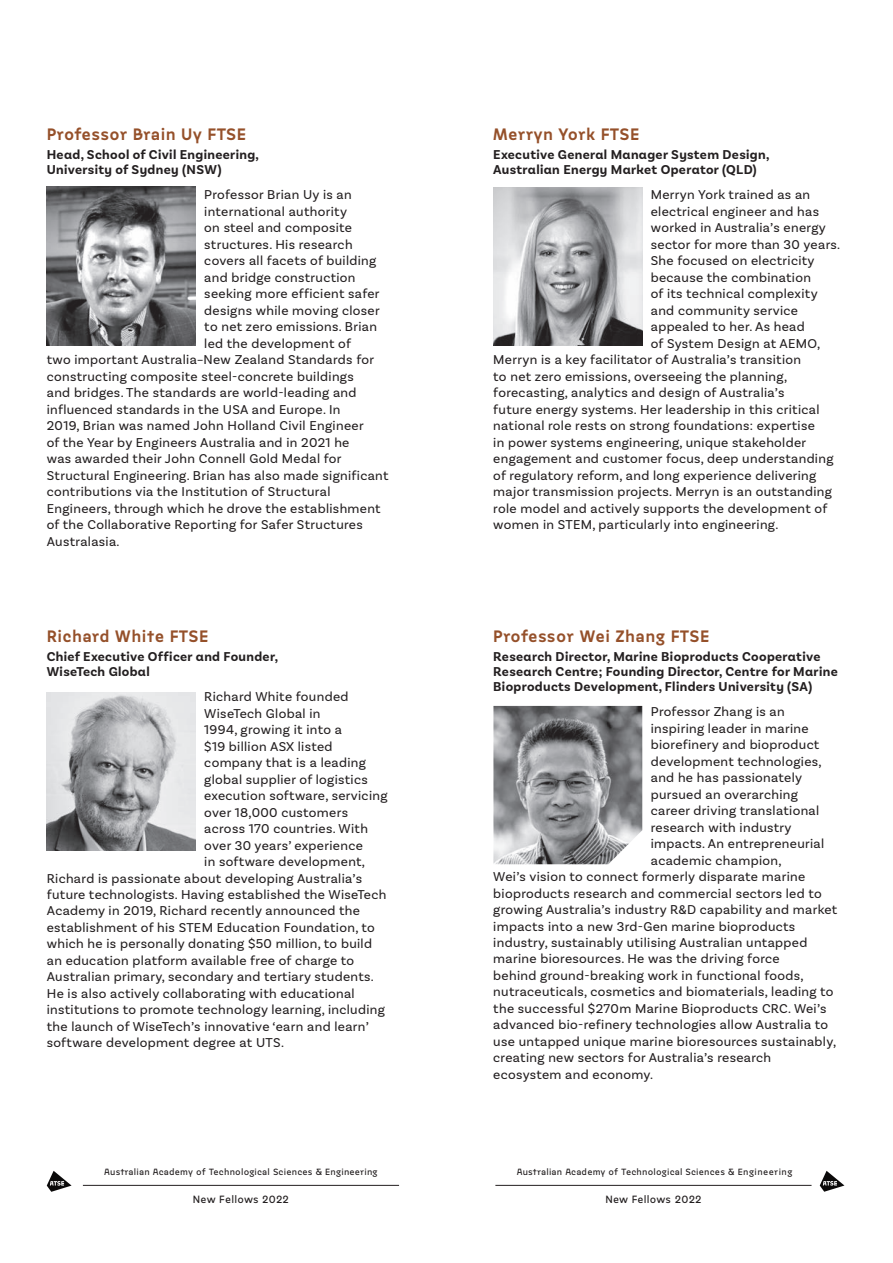
<style>
.page{position:relative;width:893px;height:1263px;background:#fff}
.page>*{position:absolute;margin:0;border:0;box-sizing:border-box;transform-origin:0 0}
.t1{font:600 16.5px "Jaroslav";letter-spacing:.005em;color:#95502a}
.t2{font:600 16.5px "Jaroslav";letter-spacing:.025em;color:#95502a}
.t3{font:13.5px "Basic Sans";letter-spacing:.025em;color:#231f20}
.t4{font:700 13.5px/15px "Basic Sans Alt";letter-spacing:.025em;color:#231f20}
.t5{font:500 10.5px "Jaroslav";letter-spacing:.025em;color:#231f20}
.t6{font:500 9px "Jaroslav";letter-spacing:.025em;color:#231f20}
</style>
<div class="page">
<img style="left:47px;top:692px;width:149px;height:158px">
<img style="left:47px;top:187px;width:149px;height:158px">
<img style="left:493px;top:187px;width:149px;height:158px">
<img style="left:493px;top:706px;width:149px;height:158px">
<svg style="left:820px;top:1171px;width:24px;height:21px"></svg>
<hr style="left:495px;top:1185px;width:316px;height:1px;background:#231f20">
<hr style="left:83px;top:1185px;width:316px;height:1px;background:#231f20">
<svg style="left:47px;top:1171px;width:25px;height:21px"></svg>
<p class="t1" style="left:47px;top:124px;width:201px">Professor Brain Uy FTSE</p>
<p class="t4" style="left:47px;top:147px;width:214px">Head, School of Civil Engineering,<br>University of Sydney (NSW)</p>
<p class="t3" style="left:204px;top:187px;width:149px">Professor Brian Uy is an</p>
<p class="t3" style="left:204px;top:203px;width:144px">international authority</p>
<p class="t3" style="left:204px;top:220px;width:149px">on steel and composite</p>
<p class="t3" style="left:204px;top:236px;width:150px">structures. His research</p>
<p class="t3" style="left:204px;top:253px;width:174px">covers all facets of building</p>
<p class="t3" style="left:204px;top:269px;width:153px">and bridge construction</p>
<p class="t3" style="left:204px;top:286px;width:177px">seeking more efficient safer</p>
<p class="t3" style="left:204px;top:302px;width:177px">designs while moving closer</p>
<p class="t3" style="left:204px;top:319px;width:174px">to net zero emissions. Brian</p>
<p class="t3" style="left:204px;top:335px;width:148px">led the development of</p>
<p class="t3" style="left:47px;top:352px;width:329px">two important Australia–New Zealand Standards for</p>
<p class="t3" style="left:47px;top:368px;width:308px">constructing composite steel-concrete buildings</p>
<p class="t3" style="left:47px;top:385px;width:311px">and bridges. The standards are world-leading and</p>
<p class="t3" style="left:47px;top:401px;width:295px">influenced standards in the USA and Europe. In</p>
<p class="t3" style="left:47px;top:418px;width:318px">2019, Brian was named John Holland Civil Engineer</p>
<p class="t3" style="left:47px;top:434px;width:304px">of the Year by Engineers Australia and in 2021 he</p>
<p class="t3" style="left:47px;top:451px;width:296px">was awarded their John Connell Gold Medal for</p>
<p class="t3" style="left:47px;top:467px;width:343px">Structural Engineering. Brian has also made significant</p>
<p class="t3" style="left:47px;top:484px;width:285px">contributions via the Institution of Structural</p>
<p class="t3" style="left:47px;top:500px;width:335px">Engineers, through which he drove the establishment</p>
<p class="t3" style="left:47px;top:517px;width:318px">of the Collaborative Reporting for Safer Structures</p>
<p class="t3" style="left:47px;top:533px;width:74px">Australasia.</p>
<p class="t2" style="left:47px;top:626px;width:163px">Richard White FTSE</p>
<p class="t4" style="left:47px;top:649px;width:233px">Chief Executive Officer and Founder,<br>WiseTech Global</p>
<p class="t3" style="left:204px;top:688px;width:146px">Richard White founded</p>
<p class="t3" style="left:204px;top:705px;width:118px">WiseTech Global in</p>
<p class="t3" style="left:204px;top:721px;width:139px">1994, growing it into a</p>
<p class="t3" style="left:204px;top:738px;width:130px">$19 billion ASX listed</p>
<p class="t3" style="left:204px;top:754px;width:163px">company that is a leading</p>
<p class="t3" style="left:204px;top:771px;width:165px">global supplier of logistics</p>
<p class="t3" style="left:204px;top:787px;width:185px">execution software, servicing</p>
<p class="t3" style="left:204px;top:804px;width:145px">over 18,000 customers</p>
<p class="t3" style="left:204px;top:820px;width:165px">across 170 countries. With</p>
<p class="t3" style="left:204px;top:837px;width:160px">over 30 years’ experience</p>
<p class="t3" style="left:204px;top:853px;width:162px">in software development,</p>
<p class="t3" style="left:47px;top:870px;width:317px">Richard is passionate about developing Australia’s</p>
<p class="t3" style="left:47px;top:886px;width:341px">future technologists. Having established the WiseTech</p>
<p class="t3" style="left:47px;top:903px;width:315px">Academy in 2019, Richard recently announced the</p>
<p class="t3" style="left:47px;top:919px;width:330px">establishment of his STEM Education Foundation, to</p>
<p class="t3" style="left:47px;top:936px;width:327px">which he is personally donating $50 million, to build</p>
<p class="t3" style="left:47px;top:952px;width:309px">an education platform available free of charge to</p>
<p class="t3" style="left:47px;top:969px;width:329px">Australian primary, secondary and tertiary students.</p>
<p class="t3" style="left:47px;top:985px;width:309px">He is also actively collaborating with educational</p>
<p class="t3" style="left:47px;top:1002px;width:340px">institutions to promote technology learning, including</p>
<p class="t3" style="left:47px;top:1018px;width:323px">the launch of WiseTech’s innovative ‘earn and learn’</p>
<p class="t3" style="left:47px;top:1035px;width:239px">software development degree at UTS.</p>
<p class="t6" style="left:104px;top:1166px;width:275px">Australian Academy of Technological Sciences &amp; Engineering</p>
<p class="t5" style="left:193px;top:1193px;width:98px">New Fellows 2022</p>
<p class="t1" style="left:493px;top:124px;width:148px">Merryn York FTSE</p>
<p class="t4" style="left:493px;top:147px;width:278px">Executive General Manager System Design,<br>Australian Energy Market Operator (QLD)</p>
<p class="t3" style="left:651px;top:187px;width:161px">Merryn York trained as an</p>
<p class="t3" style="left:651px;top:203px;width:170px">electrical engineer and has</p>
<p class="t3" style="left:651px;top:220px;width:177px">worked in Australia’s energy</p>
<p class="t3" style="left:651px;top:236px;width:191px">sector for more than 30 years.</p>
<p class="t3" style="left:651px;top:253px;width:165px">She focused on electricity</p>
<p class="t3" style="left:651px;top:269px;width:162px">because the combination</p>
<p class="t3" style="left:651px;top:286px;width:168px">of its technical complexity</p>
<p class="t3" style="left:651px;top:302px;width:149px">and community service</p>
<p class="t3" style="left:651px;top:319px;width:155px">appealed to her. As head</p>
<p class="t3" style="left:651px;top:335px;width:171px">of System Design at AEMO,</p>
<p class="t3" style="left:493px;top:352px;width:309px">Merryn is a key facilitator of Australia’s transition</p>
<p class="t3" style="left:493px;top:368px;width:295px">to net zero emissions, overseeing the planning,</p>
<p class="t3" style="left:493px;top:385px;width:293px">forecasting, analytics and design of Australia’s</p>
<p class="t3" style="left:493px;top:401px;width:328px">future energy systems. Her leadership in this critical</p>
<p class="t3" style="left:493px;top:418px;width:323px">national role rests on strong foundations: expertise</p>
<p class="t3" style="left:493px;top:434px;width:314px">in power systems engineering, unique stakeholder</p>
<p class="t3" style="left:493px;top:451px;width:342px">engagement and customer focus, deep understanding</p>
<p class="t3" style="left:493px;top:467px;width:325px">of regulatory reform, and long experience delivering</p>
<p class="t3" style="left:493px;top:484px;width:340px">major transmission projects. Merryn is an outstanding</p>
<p class="t3" style="left:493px;top:500px;width:336px">role model and actively supports the development of</p>
<p class="t3" style="left:493px;top:517px;width:287px">women in STEM, particularly into engineering.</p>
<p class="t1" style="left:493px;top:626px;width:218px">Professor Wei Zhang FTSE</p>
<p class="t4" style="left:493px;top:649px;width:346px">Research Director, Marine Bioproducts Cooperative<br>Research Centre; Founding Director, Centre for Marine<br>Bioproducts Development, Flinders University (SA)</p>
<p class="t3" style="left:651px;top:703px;width:135px">Professor Zhang is an</p>
<p class="t3" style="left:651px;top:720px;width:159px">inspiring leader in marine</p>
<p class="t3" style="left:651px;top:736px;width:170px">biorefinery and bioproduct</p>
<p class="t3" style="left:651px;top:753px;width:172px">development technologies,</p>
<p class="t3" style="left:651px;top:769px;width:153px">and he has passionately</p>
<p class="t3" style="left:651px;top:786px;width:149px">pursued an overarching</p>
<p class="t3" style="left:651px;top:802px;width:170px">career driving translational</p>
<p class="t3" style="left:651px;top:819px;width:142px">research with industry</p>
<p class="t3" style="left:651px;top:835px;width:175px">impacts. An entrepreneurial</p>
<p class="t3" style="left:651px;top:852px;width:132px">academic champion,</p>
<p class="t3" style="left:493px;top:868px;width:313px">Wei’s vision to connect formerly disparate marine</p>
<p class="t3" style="left:493px;top:885px;width:330px">bioproducts research and commercial sectors led to</p>
<p class="t3" style="left:493px;top:901px;width:346px">growing Australia’s industry R&amp;D capability and market</p>
<p class="t3" style="left:493px;top:918px;width:303px">impacts into a new 3rd-Gen marine bioproducts</p>
<p class="t3" style="left:493px;top:934px;width:316px">industry, sustainably utilising Australian untapped</p>
<p class="t3" style="left:493px;top:951px;width:288px">marine bioresources. He was the driving force</p>
<p class="t3" style="left:493px;top:967px;width:312px">behind ground-breaking work in functional foods,</p>
<p class="t3" style="left:493px;top:984px;width:342px">nutraceuticals, cosmetics and biomaterials, leading to</p>
<p class="t3" style="left:493px;top:1000px;width:335px">the successful $270m Marine Bioproducts CRC. Wei’s</p>
<p class="t3" style="left:493px;top:1017px;width:336px">advanced bio-refinery technologies allow Australia to</p>
<p class="t3" style="left:493px;top:1033px;width:344px">use untapped unique marine bioresources sustainably,</p>
<p class="t3" style="left:493px;top:1050px;width:279px">creating new sectors for Australia’s research</p>
<p class="t3" style="left:493px;top:1066px;width:161px">ecosystem and economy.</p>
<p class="t6" style="left:517px;top:1166px;width:277px">Australian Academy of Technological Sciences &amp; Engineering</p>
<p class="t5" style="left:605px;top:1193px;width:98px">New Fellows 2022</p>
</div>
